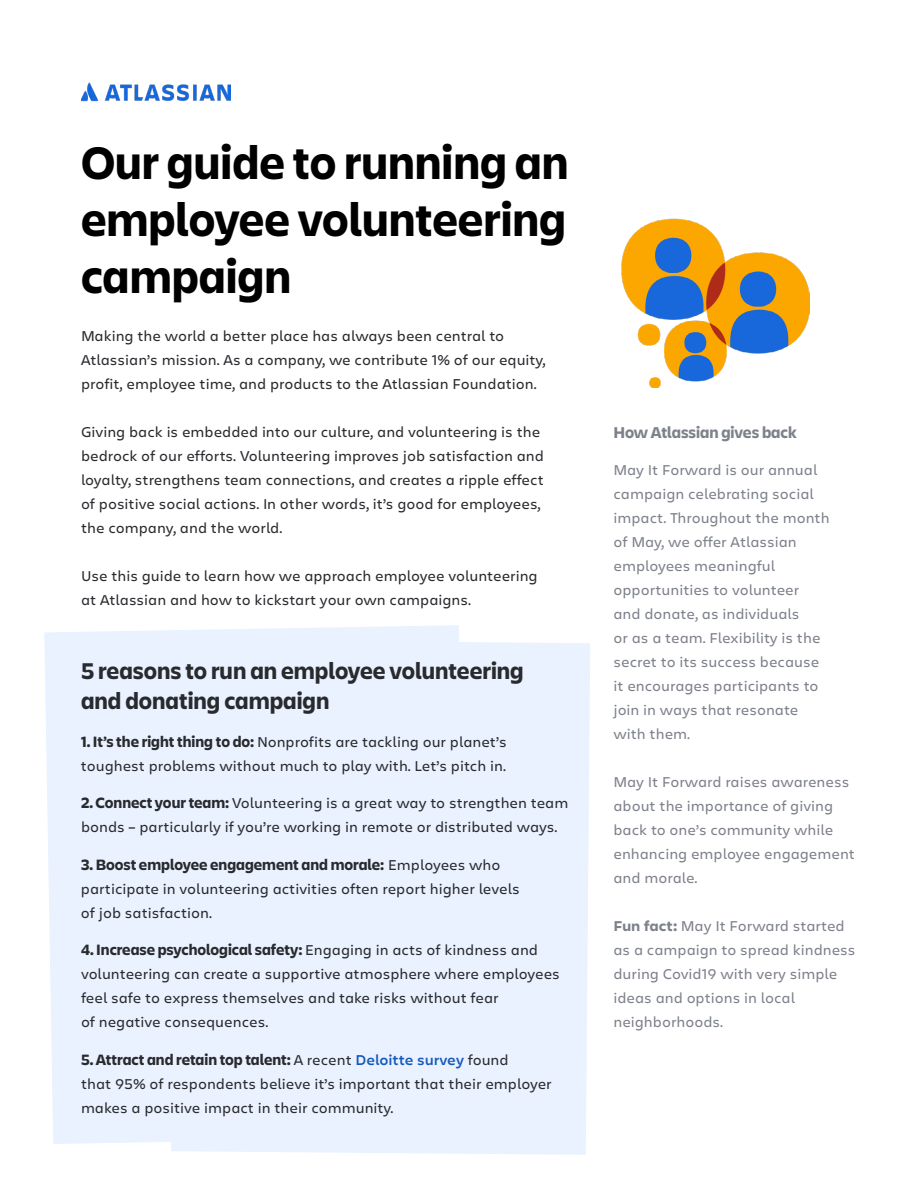
<style>
.page{position:relative;width:918px;height:1188px;background:#fff}
.page>*{position:absolute;margin:0;border:0;box-sizing:border-box;transform-origin:0 0}
.t1{font:700 48px/57px "Charlie Display";color:#000;text-align:justify}
.t2{font:700 24px/30px "Charlie Display";color:#292a2e}
.t3{font:700 16.5px "Charlie Display";color:#7d818a}
.t4{font:700 15.75px "Charlie Display";color:#292a2e}
.t5{font:15px/24px "Charlie Text";color:#292a2e}
.t6{font:15px/24px "Charlie Text";color:#7d818a}
.s1{font-family:"Charlie Display";font-weight:700;font-size:15.75px}
.s2{font-family:"Charlie Text";font-weight:400;font-size:15px}
.s3{font-family:"Charlie Text";font-weight:600;font-size:15px;color:#1558bc}
.s4{font-weight:700}
</style>
<div class="page">
<img style="left:621px;top:219px;width:189px;height:169px">
<div style="left:44px;top:625px;width:415px;height:519px;background:#e9f2fe"></div>
<div style="left:171px;top:640px;width:419px;height:515px;background:#e9f2fe"></div>
<img style="left:81px;top:83px;width:149px;height:18px">
<h1 class="t1" style="left:81px;top:133px;width:489px">Our guide to running an employee volunteering campaign</h1>
<p class="t5" style="left:81px;top:323px;width:466px">Making the world a better place has always been central to<br>Atlassian’s mission. As a company, we contribute 1% of our equity, profit, employee time, and products to the Atlassian Foundation.</p>
<p class="t5" style="left:81px;top:419px;width:465px">Giving back is embedded into our culture, and volunteering is the bedrock of our efforts. Volunteering improves job satisfaction and loyalty, strengthens team connections, and creates a ripple effect of positive social actions. In other words, it’s good for employees, the company, and the world.</p>
<p class="t5" style="left:81px;top:563px;width:458px">Use this guide to learn how we approach employee volunteering at Atlassian and how to kickstart your own campaigns.</p>
<h2 class="t2" style="left:81px;top:655px;width:444px">5 reasons to run an employee volunteering and donating campaign</h2>
<p class="t5" style="left:81px;top:729px;width:427px"><span class="s1">1. It’s the right thing to do:</span> Nonprofits are tackling our planet’s toughest problems without much to play with. Let’s pitch in.</p>
<p class="t5" style="left:81px;top:790px;width:489px"><span class="s1">2. Connect your team:</span> Volunteering is a great way to strengthen team bonds – particularly if you’re working in remote or distributed ways.</p>
<p class="t4" style="left:81px;top:853px;width:421px">3. Boost employee engagement and morale: <span class="s2">Employees who</span></p>
<p class="t5" style="left:81px;top:876px;width:440px">participate in volunteering activities often report higher levels of job satisfaction.</p>
<p class="t4" style="left:81px;top:939px;width:459px">4. Increase psychological safety: <span class="s2">Engaging in acts of kindness and</span></p>
<p class="t5" style="left:81px;top:961px;width:480px">volunteering can create a supportive atmosphere where employees feel safe to express themselves and take risks without fear<br>of negative consequences.</p>
<p class="t4" style="left:81px;top:1048px;width:429px">5. Attract and retain top talent: <span class="s2">A recent</span> <span class="s3">Deloitte survey</span> <span class="s2">found</span></p>
<p class="t5" style="left:81px;top:1071px;width:472px">that 95% of respondents believe it’s important that their employer makes a positive impact in their community.</p>
<p class="t3" style="left:614px;top:420px;width:185px">How Atlassian gives back</p>
<p class="t6" style="left:614px;top:457px;width:218px">May It Forward is our annual campaign celebrating social impact. Throughout the month of May, we offer Atlassian employees meaningful opportunities to volunteer and donate, as individuals<br>or as a team. Flexibility is the secret to its success because it encourages participants to join in ways that resonate with them.</p>
<p class="t6" style="left:614px;top:769px;width:243px">May It Forward raises awareness about the importance of giving back to one’s community while enhancing employee engagement and morale.</p>
<p class="t6" style="left:614px;top:913px;width:244px"><span class="s4">Fun fact:</span> May It Forward started as a campaign to spread kindness during Covid19 with very simple ideas and options in local neighborhoods.</p>
</div>
